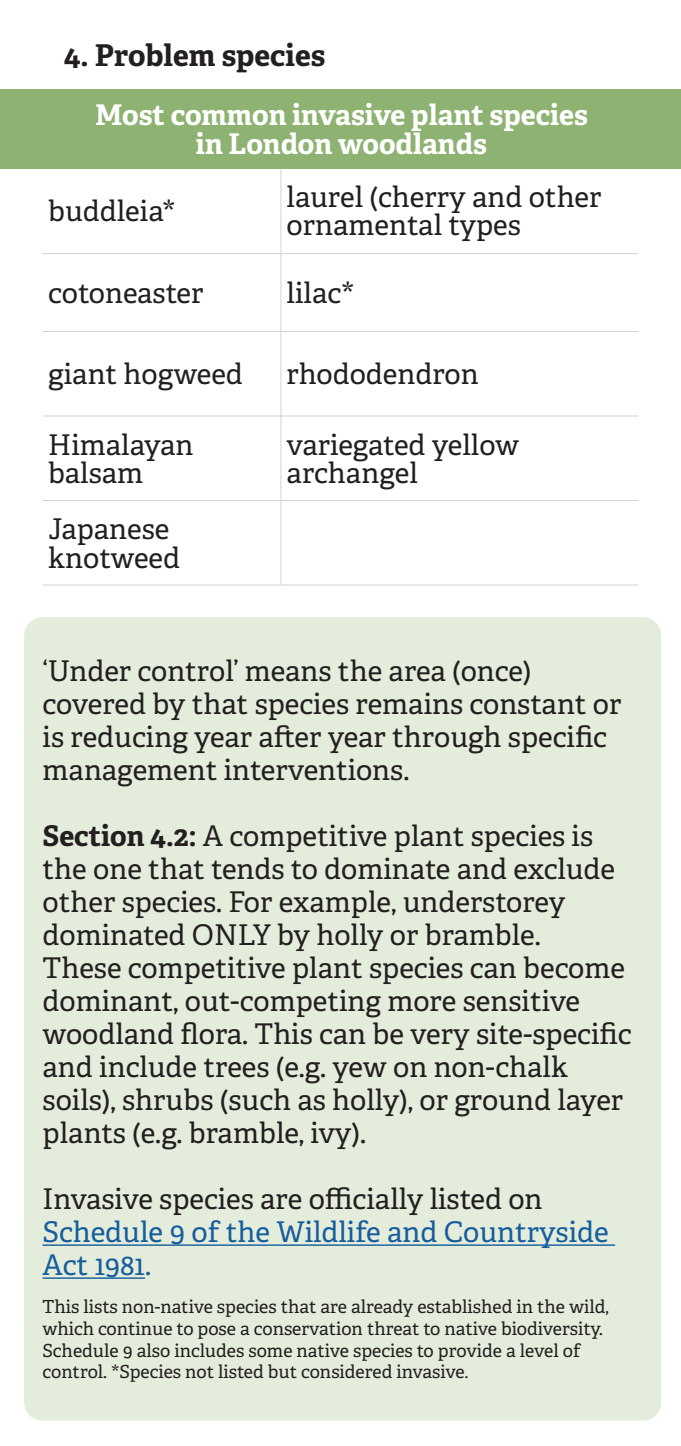
<style>
.page{position:relative;width:681px;height:1446px;background:#fff}
.page>*{position:absolute;margin:0;border:0;box-sizing:border-box;transform-origin:0 0}
.t1{font:700 30px "Adelle";color:#231f20}
.t2{font:28.5px/33px "Adelle";color:#231f20}
.t3{font:700 28.5px/28.5px "Adelle";color:#fff;text-align:center}
.t4{font:28.5px/33px "Adelle";color:#175d9e}
.t5{font:18px/21.6px "Adelle";color:#231f20}
.s1{font-weight:700}
.s2{font-size:16.5px}
</style>
<div class="page">
<div style="left:24px;top:617px;width:636px;height:803px;background:#e4eddb;border-radius:18px"></div>
<hr style="left:280px;top:167px;width:1px;height:86px;background:#d1d2d4">
<hr style="left:43px;top:253px;width:238px;height:1px;background:#d1d2d4">
<hr style="left:281px;top:253px;width:357px;height:1px;background:#d1d2d4">
<hr style="left:280px;top:254px;width:1px;height:77px;background:#d1d2d4">
<hr style="left:43px;top:331px;width:238px;height:1px;background:#d1d2d4">
<hr style="left:281px;top:331px;width:357px;height:1px;background:#d1d2d4">
<hr style="left:280px;top:332px;width:1px;height:84px;background:#d1d2d4">
<hr style="left:43px;top:416px;width:238px;height:1px;background:#d1d2d4">
<hr style="left:281px;top:416px;width:357px;height:1px;background:#d1d2d4">
<hr style="left:280px;top:416px;width:1px;height:84px;background:#d1d2d4">
<hr style="left:43px;top:500px;width:238px;height:1px;background:#d1d2d4">
<hr style="left:281px;top:500px;width:357px;height:1px;background:#d1d2d4">
<hr style="left:280px;top:501px;width:1px;height:84px;background:#d1d2d4">
<hr style="left:43px;top:585px;width:238px;height:1px;background:#d1d2d4">
<hr style="left:281px;top:585px;width:357px;height:1px;background:#d1d2d4">
<div style="left:0;top:89px;width:680px;height:79px;background:#8db271"></div>
<hr style="left:43px;top:1244px;width:571px;height:2px;background:#175d9e">
<hr style="left:43px;top:1277px;width:102px;height:2px;background:#175d9e">
<p class="t1" style="left:64px;top:34px;width:263px">4. Problem species</p>
<p class="t3" style="left:95px;top:100px;width:494px">Most common invasive plant species in London woodlands</p>
<p class="t2" style="left:48px;top:193px;width:129px">buddleia*</p>
<p class="t2" style="left:286px;top:181px;width:316px;line-height:28.5px">laurel (cherry and other ornamental types</p>
<p class="t2" style="left:48px;top:275px;width:156px">cotoneaster</p>
<p class="t2" style="left:286px;top:275px;width:69px">lilac*</p>
<p class="t2" style="left:48px;top:357px;width:196px">giant hogweed</p>
<p class="t2" style="left:286px;top:357px;width:193px">rhododendron</p>
<p class="t2" style="left:48px;top:429px;width:147px;line-height:28.5px">Himalayan balsam</p>
<p class="t2" style="left:286px;top:429px;width:234px;line-height:28.5px">variegated yellow archangel</p>
<p class="t2" style="left:48px;top:514px;width:133px;line-height:28.5px">Japanese knotweed</p>
<p class="t2" style="left:43px;top:653px;width:580px">‘Under control’ means the area (once) covered by that species remains constant or is reducing year after year through specific management interventions.</p>
<p class="t2" style="left:43px;top:818px;width:590px"><span class="s1">Section 4.2:</span> A competitive plant species is the one that tends to dominate and exclude other species. For example, understorey dominated ONLY by holly or bramble.<br>These competitive plant species can become dominant, out-competing more sensitive woodland flora. This can be very site-specific and include trees (e.g. yew on non-chalk soils), shrubs (such as holly), or ground layer plants (e.g. bramble, ivy).</p>
<p class="t2" style="left:43px;top:1181px;width:501px">Invasive species are officially listed on</p>
<p class="t4" style="left:43px;top:1214px;width:567px">Schedule 9 of the Wildlife and Countryside<br>Act 1981.</p>
<p class="t5" style="left:43px;top:1295px;width:567px">This lists non-native species that are already established in the wild, which continue to pose a conservation threat to native biodiversity.<br>Schedule 9 also includes some native species to provide a level of control. *Species not listed but considered invasive<span class="s2">.</span></p>
</div>
